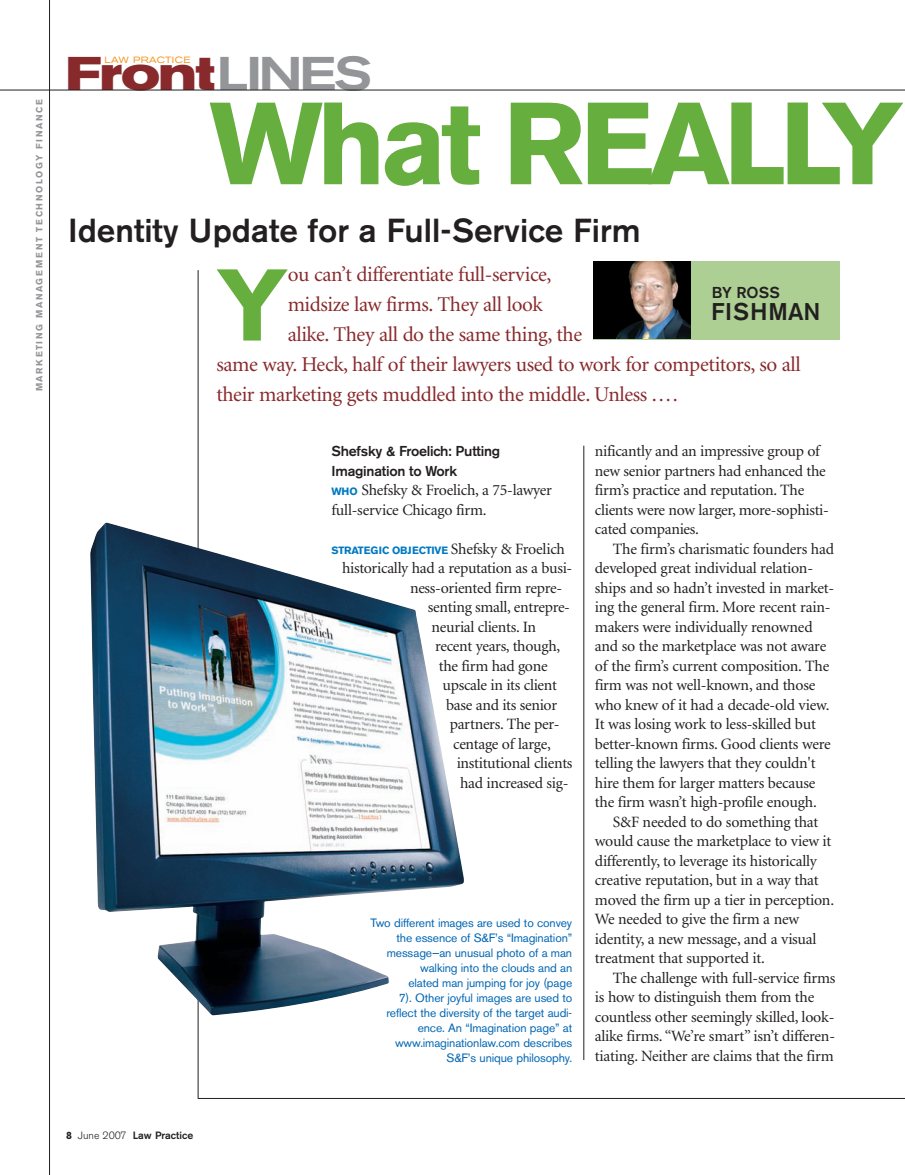
<style>
.page{position:relative;width:905px;height:1175px;background:#fff}
.page>*{position:absolute;margin:0;border:0;box-sizing:border-box;transform-origin:0 0}
.t1{font:700 115.5px "Akzidenz Grotesk BE";letter-spacing:-.055em;color:#66ae3d}
.t2{font:700 100.8px "Akzidenz Grotesk BE";color:#66ae3d}
.t3{font:700 expanded 46.8px "Akzidenz Grotesk BE";letter-spacing:-.01em;color:#88292c}
.t4{font:500 33px "Akzidenz Grotesk BE";color:#231f20}
.t5{font:500 24px "Akzidenz Grotesk BE";letter-spacing:.03em;color:#231f20}
.t6{font:21px "Minion";letter-spacing:-.02em;color:#88292c}
.t7{font:15.75px/19.5px "Minion";letter-spacing:-.015em;color:#231f20}
.t8{font:500 15.6px "Akzidenz Grotesk BE";color:#231f20}
.t9{font:500 14.25px/19.5px "Akzidenz Grotesk BE";letter-spacing:-.015em;color:#231f20}
.t10{font:12px/15px "Akzidenz Grotesk BE";letter-spacing:-.01em;color:#0166b3;text-align:right}
.t11{font:700 10.5px "Akzidenz Grotesk BE";letter-spacing:-.015em;color:#0079c2}
.t12{font:500 10.5px "Akzidenz Grotesk BE";color:#231f20}
.t13{font:700 9px "Akzidenz Grotesk BE";letter-spacing:.17em;color:#939598}
.t14{font:expanded 9px "Akzidenz Grotesk BE";letter-spacing:.035em;color:#f7931d}
.s1{font-weight:500;color:#939598}
.s2{font-family:"Akzidenz Grotesk BE";font-weight:700;font-size:10.5px;color:#0079c2}
.s3{font-family:"Minion";font-weight:400;font-size:15.75px;color:#231f20}
.s4{font-weight:700}
.s5{font-weight:300}
</style>
<div class="page">
<hr style="left:198px;top:270px;width:1px;height:828px;background:#231f20">
<img style="left:90px;top:522px;width:374px;height:493px">
<div style="left:592px;top:261px;width:247px;height:78px;background:#adcf94"></div>
<img style="left:593px;top:262px;width:97px;height:77px">
<hr style="left:49px;top:0;width:1px;height:1174px;background:#231f20">
<hr style="left:583px;top:446px;width:1px;height:614px;background:#231f20">
<hr style="left:0;top:90px;width:904px;height:1px;background:#231f20">
<hr style="left:198px;top:1098px;width:706px;height:1px;background:#231f20">
<p class="t13" style="left:36px;top:391px;width:293px;rotate:-90deg">MARKETING MANAGEMENT TECHNOLOGY FINANCE</p>
<h3 class="t3" style="left:65px;top:57px;width:308px">Front<span class="s1">LINES</span></h3>
<p class="t14" style="left:105px;top:56px;width:87px">LAW PRACTICE</p>
<h1 class="t1" style="left:210px;top:98px;width:695px">What REALLY</h1>
<h3 class="t4" style="left:68px;top:219px;width:574px">Identity Update for a Full-Service Firm</h3>
<h2 class="t2" style="left:216px;top:266px;width:73px">Y</h2>
<h3 class="t6" style="left:288px;top:265px;width:265px">ou can’t differentiate full-service,</h3>
<p class="t8" style="left:711px;top:286px;width:70px">BY ROSS</p>
<h3 class="t5" style="left:711px;top:303px;width:111px">FISHMAN</h3>
<h3 class="t6" style="left:288px;top:296px;width:257px">midsize law firms. They all look</h3>
<h3 class="t6" style="left:288px;top:326px;width:296px">alike. They all do the same thing, the</h3>
<h3 class="t6" style="left:216px;top:356px;width:586px">same way. Heck, half of their lawyers used to work for competitors, so all</h3>
<h3 class="t6" style="left:216px;top:386px;width:464px">their marketing gets muddled into the middle. Unless .…</h3>
<p class="t9" style="left:331px;top:442px;width:170px">Shefsky &amp; Froelich: Putting<br>Imagination to Work</p>
<p class="t7" style="left:331px;top:481px;width:222px"><span class="s2">WHO</span> Shefsky &amp; Froelich, a 75-lawyer full-service Chicago firm.</p>
<p class="t11" style="left:331px;top:546px;width:235px">STRATEGIC OBJECTIVE <span class="s3">Shefsky &amp; Froelich</span></p>
<p class="t7" style="left:342px;top:559px;width:232px">historically had a reputation as a busi-</p>
<p class="t7" style="left:410px;top:579px;width:154px">ness-oriented firm repre-</p>
<p class="t7" style="left:428px;top:598px;width:144px">senting small, entrepre-</p>
<p class="t7" style="left:431px;top:618px;width:106px">neurial clients. In</p>
<p class="t7" style="left:435px;top:637px;width:127px">recent years, though,</p>
<p class="t7" style="left:439px;top:657px;width:110px">the firm had gone</p>
<p class="t7" style="left:442px;top:676px;width:116px">upscale in its client</p>
<p class="t7" style="left:446px;top:696px;width:113px">base and its senior</p>
<p class="t7" style="left:449px;top:715px;width:111px">partners. The per-</p>
<p class="t7" style="left:453px;top:735px;width:99px">centage of large,</p>
<p class="t7" style="left:456px;top:754px;width:117px">institutional clients</p>
<p class="t7" style="left:460px;top:774px;width:110px">had increased sig-</p>
<p class="t10" style="left:370px;top:916px;width:203px">Two different images are used to convey the essence of S&amp;F’s “Imagination” message—an unusual photo of a man walking into the clouds and an<br>elated man jumping for joy (page<br>7). Other joyful images are used to reflect the diversity of the target audi&shy;ence. An “Imagination page” at www.imaginationlaw.com describes S&amp;F’s unique philosophy.</p>
<p class="t7" style="left:595px;top:442px;width:235px">nificantly and an impressive group of new senior partners had enhanced the firm’s practice and reputation. The clients were now larger, more-sophisti&shy;cated companies.</p>
<p class="t7" style="left:595px;top:540px;width:241px;text-indent:18px">The firm’s charismatic founders had developed great individual relation&shy;ships and so hadn’t invested in market&shy;ing the general firm. More recent rain&shy;makers were individually renowned and so the marketplace was not aware of the firm’s current composition. The firm was not well-known, and those who knew of it had a decade-old view.<br>It was losing work to less-skilled but better-known firms. Good clients were telling the lawyers that they couldn't hire them for larger matters because the firm wasn’t high-profile enough.</p>
<p class="t7" style="left:595px;top:813px;width:241px;text-indent:18px">S&amp;F needed to do something that would cause the marketplace to view it differently, to leverage its historically creative reputation, but in a way that moved the firm up a tier in perception.<br>We needed to give the firm a new identity, a new message, and a visual treatment that supported it.</p>
<p class="t7" style="left:595px;top:969px;width:242px;text-indent:18px">The challenge with full-service firms is how to distinguish them from the countless other seemingly skilled, look&shy;alike firms. “We’re smart” isn’t differen&shy;tiating. Neither are claims that the firm</p>
<p class="t12" style="left:66px;top:1131px;width:129px"><span class="s4">8</span> <span class="s5">June 2007</span> Law Practice</p>
</div>
